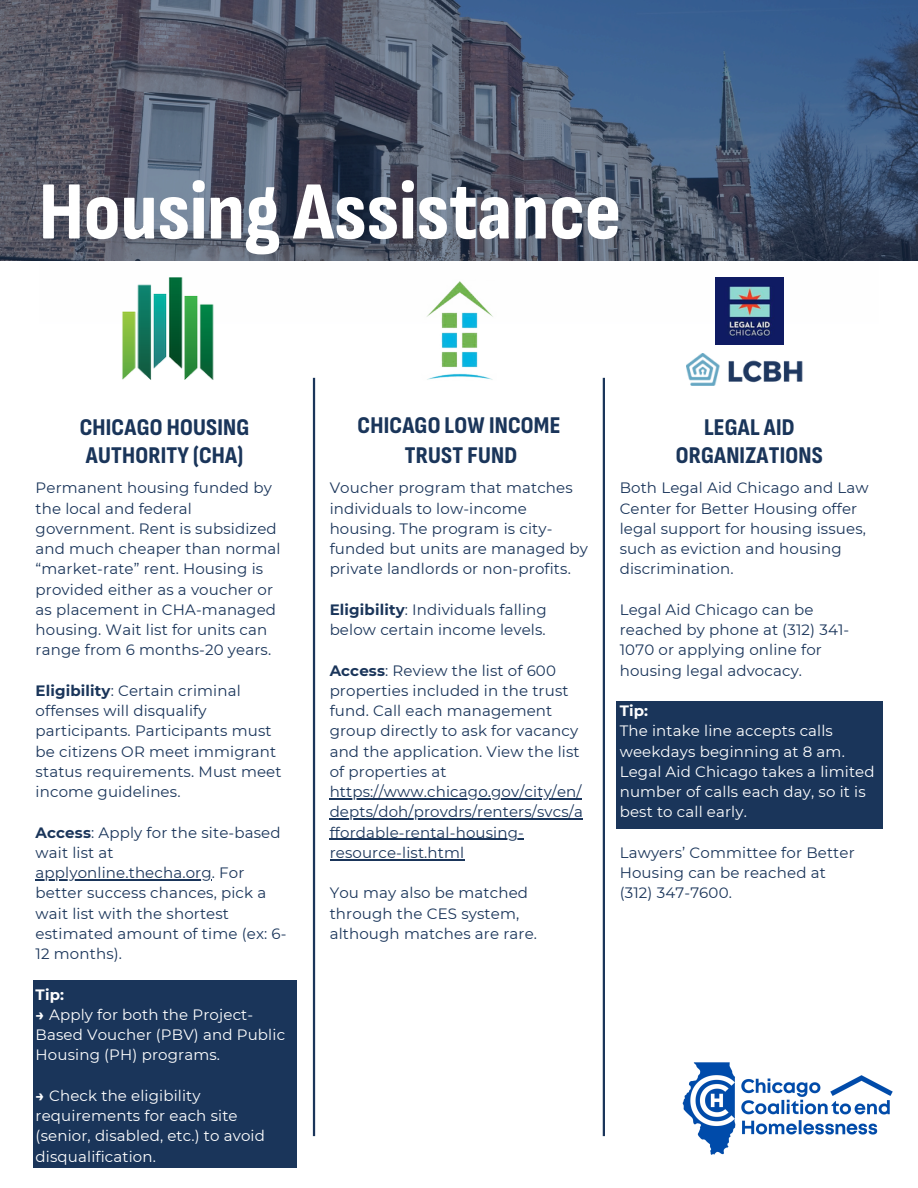
<style>
.page{position:relative;width:918px;height:1188px;background:#fff}
.page>*{position:absolute;margin:0;border:0;box-sizing:border-box;transform-origin:0 0}
.t1{font:800 82.5px "Sofia Sans Condensed";color:#fff}
.t2{font:800 24px/28.2px "Sofia Sans Condensed";letter-spacing:.01em;color:#1a355a;text-align:center}
.t3{font:15px/20.2px "Montserrat";letter-spacing:.01em;color:#1a355a}
.t4{font:15px/20.2px "Montserrat";letter-spacing:.01em;color:#fff}
.t5{font:700 15px "Montserrat";letter-spacing:.01em;color:#fff}
.s1{font-weight:700}
</style>
<div class="page">
<hr style="left:603px;top:378px;width:2px;height:758px;background:#1a355a">
<hr style="left:313px;top:378px;width:2px;height:758px;background:#1a355a">
<img style="left:426px;top:281px;width:67px;height:99px">
<svg style="left:0;top:0;width:918px;height:261px"></svg>
<div style="left:33px;top:980px;width:263px;height:188px;background:#1a355a"></div>
<hr style="left:36px;top:879px;width:176px;height:1px;background:#1a355a">
<img style="left:122px;top:277px;width:92px;height:103px">
<img style="left:682px;top:1062px;width:211px;height:93px">
<img style="left:716px;top:277px;width:67px;height:68px">
<img style="left:686px;top:354px;width:117px;height:31px">
<hr style="left:330px;top:798px;width:252px;height:1px;background:#1a355a">
<hr style="left:330px;top:818px;width:253px;height:2px;background:#1a355a">
<hr style="left:330px;top:839px;width:194px;height:1px;background:#1a355a">
<hr style="left:330px;top:859px;width:134px;height:1px;background:#1a355a">
<div style="left:616px;top:701px;width:267px;height:128px;background:#1a355a"></div>
<p class="t1" style="left:39px;top:164px;width:584px">Housing Assistance</p>
<p class="t2" style="left:80px;top:413px;width:171px;text-align:left">CHICAGO HOUSING<br>AUTHORITY (CHA)</p>
<h2 class="t2" style="left:358px;top:410px;width:204px;line-height:30.3px">CHICAGO LOW INCOME<br>TRUST FUND</h2>
<p class="t2" style="left:676px;top:413px;width:149px">LEGAL AID<br>ORGANIZATIONS</p>
<p class="t3" style="left:36px;top:478px;width:246px">Permanent housing funded by the local and federal government. Rent is subsidized and much cheaper than normal “market-rate” rent. Housing is provided either as a voucher or as placement in CHA-managed housing. Wait list for units can range from 6 months-20 years.</p>
<h1 class="t3" style="left:36px;top:680px;width:247px"><span class="s1">Eligibility</span>: Certain criminal offenses will disqualify participants. Participants must be citizens OR meet immigrant status requirements. Must meet income guidelines.</h1>
<p class="t3" style="left:36px;top:822px;width:246px"><span class="s1">Access</span>: Apply for the site-based wait list at</p>
<p class="t3" style="left:36px;top:863px;width:252px">applyonline.thecha.org. For better success chances, pick a wait list with the shortest estimated amount of time (ex: 6-<br>12 months).</p>
<p class="t5" style="left:36px;top:985px;width:30px">Tip:</p>
<p class="t4" style="left:36px;top:1004px;width:219px"><span class="s1">→</span> Apply for both the Project-</p>
<p class="t4" style="left:36px;top:1025px;width:251px">Based Voucher (PBV) and Public<br>Housing (PH) programs.</p>
<p class="t4" style="left:36px;top:1085px;width:167px"><span class="s1">→</span> Check the eligibility</p>
<p class="t4" style="left:36px;top:1106px;width:231px">requirements for each site (senior, disabled, etc.) to avoid disqualification.</p>
<h2 class="t3" style="left:330px;top:478px;width:260px">Voucher program that matches individuals to low-income housing. The program is city&shy;funded but units are managed by private landlords or non-profits.</h2>
<p class="t3" style="left:330px;top:599px;width:219px"><span class="s1">Eligibility</span>: Individuals falling below certain income levels.</p>
<p class="t3" style="left:330px;top:660px;width:251px"><span class="s1">Access</span>: Review the list of 600 properties included in the trust fund. Call each management group directly to ask for vacancy and the application. View the list of properties at</p>
<p class="t3" style="left:330px;top:782px;width:253px">https://www.chicago.gov/city/en/</p>
<p class="t3" style="left:330px;top:802px;width:255px">depts/doh/provdrs/renters/svcs/a</p>
<p class="t3" style="left:330px;top:822px;width:196px">ffordable-rental-housing&shy;resource-list.html</p>
<p class="t3" style="left:330px;top:883px;width:200px">You may also be matched through the CES system,</p>
<h2 class="t3" style="left:330px;top:923px;width:209px">although matches are rare.</h2>
<p class="t3" style="left:620px;top:478px;width:250px">Both Legal Aid Chicago and Law<br>Center for Better Housing offer legal support for housing issues, such as eviction and housing discrimination.</p>
<p class="t3" style="left:620px;top:599px;width:231px">Legal Aid Chicago can be reached by phone at (312) 341-<br>1070 or applying online for housing legal advocacy.</p>
<p class="t5" style="left:620px;top:702px;width:30px">Tip:</p>
<p class="t4" style="left:620px;top:721px;width:256px">The intake line accepts calls weekdays beginning at 8 am.<br>Legal Aid Chicago takes a limited number of calls each day, so it is best to call early.</p>
<p class="t3" style="left:620px;top:842px;width:236px">Lawyers’ Committee for Better<br>Housing can be reached at</p>
<p class="t3" style="left:620px;top:883px;width:114px">(312) 347-7600.</p>
</div>
